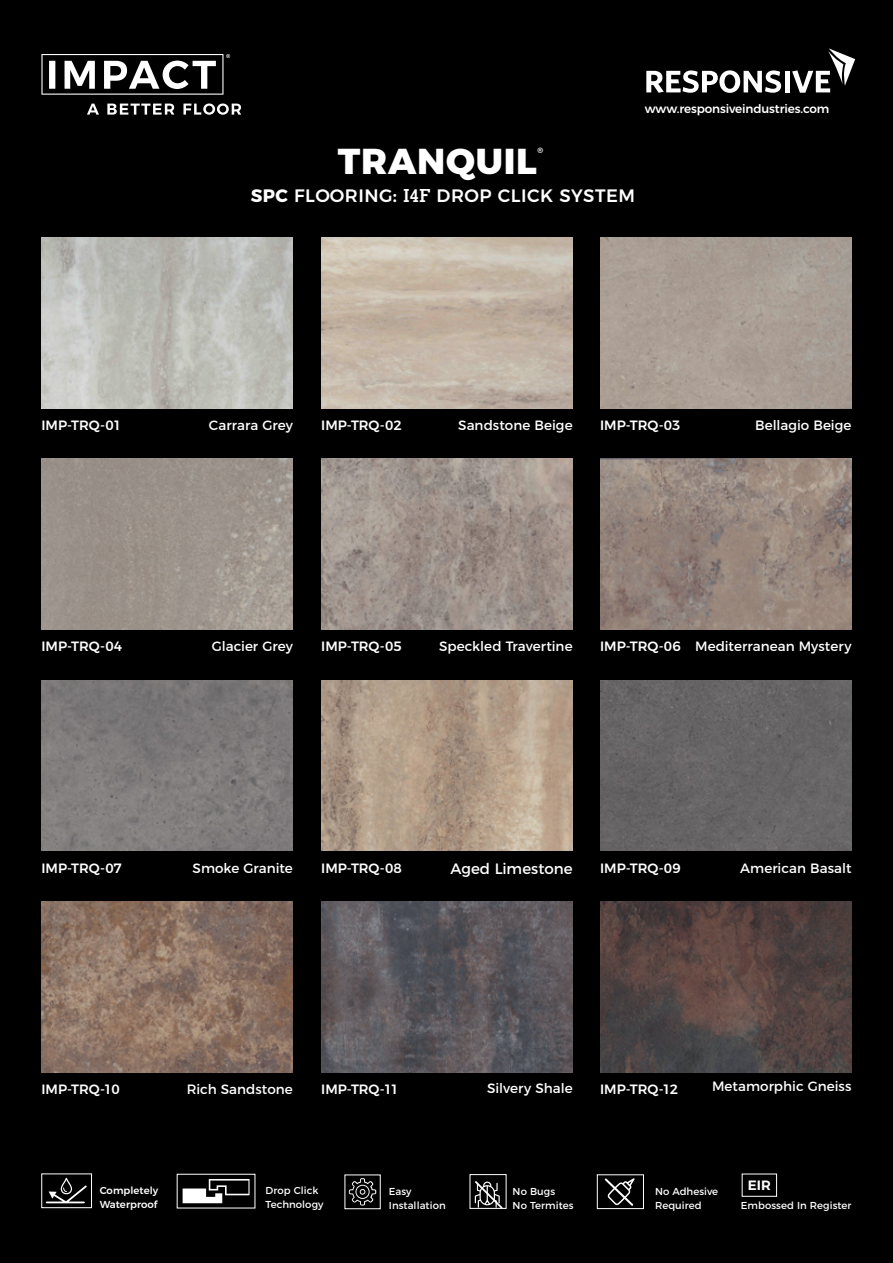
<style>
.page{position:relative;width:893px;height:1263px;background:#000}
.page>*{position:absolute;margin:0;border:0;box-sizing:border-box;transform-origin:0 0}
.t1{font:800 36px "Montserrat";letter-spacing:.02em;color:#fff}
.t2{font:500 18px "Montserrat";letter-spacing:.025em;color:#fff}
.t3{font:15px "Montserrat";letter-spacing:.005em;color:#fff}
.t4{font:13.5px "Montserrat";color:#fff}
.t5{font:500 13.5px "Montserrat";color:#fff}
.t6{font:600 13.5px "Montserrat";color:#fff}
.t7{font:500 12px "Montserrat";letter-spacing:-.01em;color:#fff}
.t8{font:10.05px/14.1px "Montserrat";letter-spacing:.005em;color:#fff}
.t9{font:500 10.05px/14.1px "Montserrat";letter-spacing:.005em;color:#fff}
.t10{font:600 7.8px "Montserrat";color:#fff}
.s1{font-weight:700}
.s2{font-weight:600}
.s3{font-family:"Memphis LT Std";font-weight:700}
</style>
<div class="page">
<svg style="left:46px;top:1177px;width:41px;height:26px"></svg>
<div style="left:41px;top:1173px;width:51px;height:35px;border:1px solid #fff"></div>
<svg style="left:183px;top:1179px;width:67px;height:24px"></svg>
<svg style="left:475px;top:1181px;width:28px;height:28px"></svg>
<div style="left:470px;top:1174px;width:36px;height:34px;border:1px solid #fff"></div>
<svg style="left:349px;top:1178px;width:27px;height:27px"></svg>
<div style="left:597px;top:1174px;width:47px;height:35px;border:1px solid #fff"></div>
<svg style="left:605px;top:1178px;width:30px;height:28px"></svg>
<div style="left:742px;top:1173px;width:35px;height:24px;border:1px solid #fff"></div>
<svg style="left:41px;top:54px;width:189px;height:41px"></svg>
<svg style="left:87px;top:103px;width:154px;height:12px"></svg>
<svg style="left:646px;top:70px;width:135px;height:23px"></svg>
<div style="left:785px;top:71px;width:5px;height:21px;background:#fff"></div>
<svg style="left:792px;top:48px;width:63px;height:45px"></svg>
<img style="left:600px;top:901px;width:251px;height:171px">
<img style="left:41px;top:901px;width:252px;height:171px">
<img style="left:600px;top:459px;width:251px;height:171px">
<img style="left:321px;top:459px;width:252px;height:171px">
<img style="left:41px;top:459px;width:252px;height:171px">
<div style="left:600px;top:238px;width:251px;height:171px;background:#a99e94"></div>
<img style="left:321px;top:238px;width:252px;height:171px">
<img style="left:321px;top:680px;width:252px;height:171px">
<img style="left:41px;top:238px;width:252px;height:171px">
<img style="left:321px;top:901px;width:252px;height:171px">
<div style="left:600px;top:680px;width:251px;height:171px;background:#676465"></div>
<img style="left:41px;top:680px;width:252px;height:171px">
<p class="t5" style="left:41px;top:415px;width:81px">IMP-TRQ-01</p>
<p class="t7" style="left:645px;top:100px;width:186px">www.responsiveindustries.com</p>
<h1 class="t1" style="left:338px;top:131px;width:200px">TRANQUIL</h1>
<p class="t10" style="left:537px;top:144px;width:7px">®</p>
<h2 class="t2" style="left:251px;top:181px;width:386px"><span class="s1">SPC</span> FLOORING<span class="s2">:</span> <span class="s3">I4F</span> DROP CLICK SYSTEM</h2>
<p class="t4" style="left:209px;top:415px;width:85px">Carrara Grey</p>
<p class="t4" style="left:458px;top:415px;width:116px">Sandstone Beige</p>
<p class="t4" style="left:755px;top:415px;width:98px">Bellagio Beige</p>
<p class="t5" style="left:321px;top:415px;width:82px">IMP-TRQ-02</p>
<p class="t5" style="left:600px;top:415px;width:82px">IMP-TRQ-03</p>
<p class="t4" style="left:439px;top:636px;width:135px">Speckled Travertine</p>
<p class="t4" style="left:695px;top:636px;width:158px">Mediterranean Mystery</p>
<p class="t4" style="left:212px;top:636px;width:83px">Glacier Grey</p>
<p class="t5" style="left:41px;top:636px;width:82px">IMP-TRQ-04</p>
<p class="t5" style="left:321px;top:636px;width:82px">IMP-TRQ-05</p>
<p class="t5" style="left:600px;top:636px;width:82px">IMP-TRQ-06</p>
<p class="t3" style="left:450px;top:857px;width:124px">Aged Limestone</p>
<p class="t4" style="left:740px;top:857px;width:113px">American Basalt</p>
<p class="t4" style="left:193px;top:857px;width:102px">Smoke Granite</p>
<p class="t5" style="left:41px;top:857px;width:82px">IMP-TRQ-07</p>
<p class="t5" style="left:600px;top:857px;width:82px">IMP-TRQ-09</p>
<p class="t5" style="left:321px;top:857px;width:82px">IMP-TRQ-08</p>
<p class="t4" style="left:187px;top:1078px;width:108px">Rich Sandstone</p>
<p class="t4" style="left:487px;top:1077px;width:87px">Silvery Shale</p>
<p class="t4" style="left:712px;top:1075px;width:141px">Metamorphic Gneiss</p>
<p class="t5" style="left:41px;top:1078px;width:80px">IMP-TRQ-10</p>
<p class="t5" style="left:600px;top:1078px;width:80px">IMP-TRQ-12</p>
<p class="t5" style="left:321px;top:1078px;width:79px">IMP-TRQ-11</p>
<p class="t9" style="left:100px;top:1182px;width:60px">Completely<br>Waterproof</p>
<p class="t8" style="left:265px;top:1183px;width:60px">Drop Click<br>Technology</p>
<p class="t8" style="left:513px;top:1183px;width:62px">No Bugs<br>No Termites</p>
<p class="t8" style="left:389px;top:1183px;width:58px">Easy<br>Installation</p>
<p class="t8" style="left:655px;top:1183px;width:65px">No Adhesive<br>Required</p>
<p class="t6" style="left:748px;top:1174px;width:25px">EIR</p>
<p class="t8" style="left:741px;top:1197px;width:112px">Embossed In Register</p>
</div>
